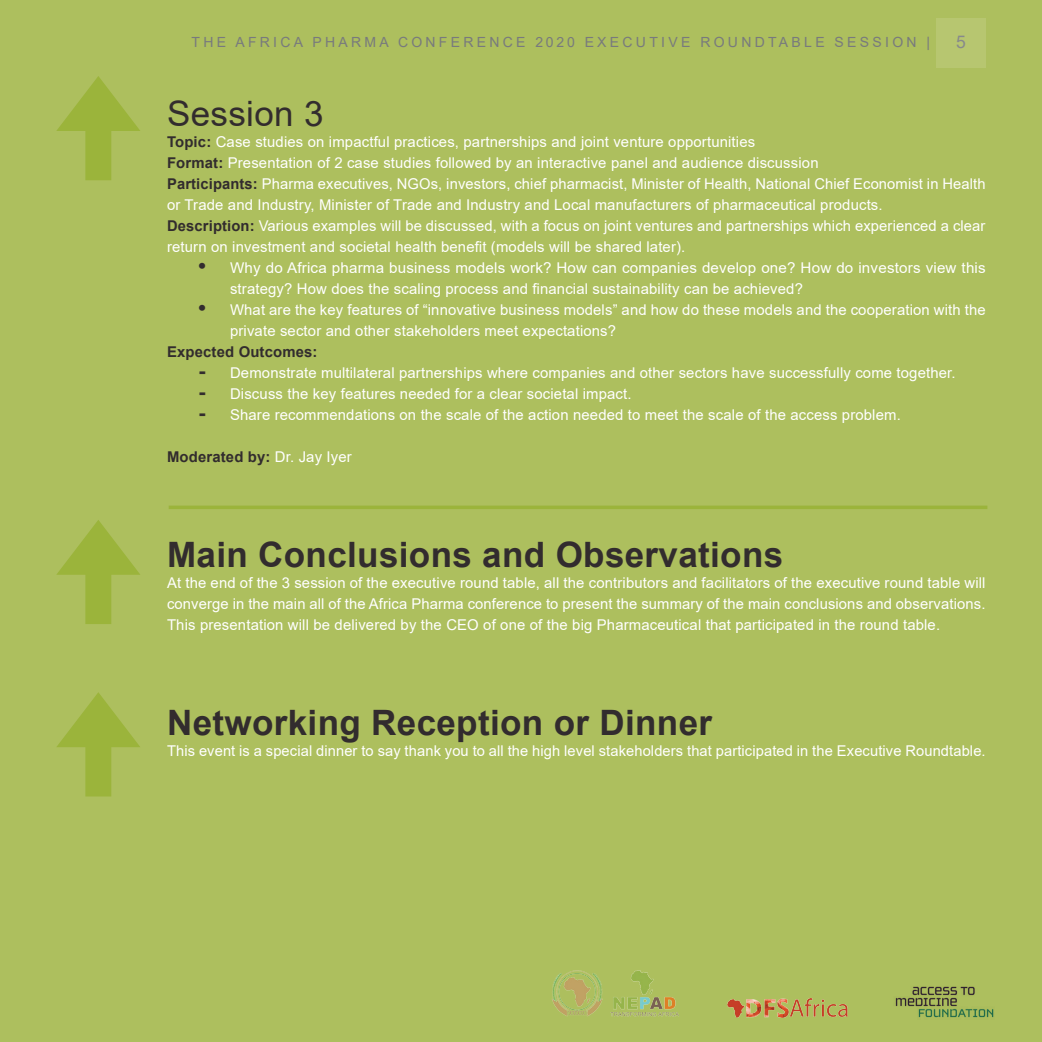
<style>
.page{position:relative;width:1042px;height:1042px;background:#adbf5e}
.page>*{position:absolute;margin:0;border:0;box-sizing:border-box;transform-origin:0 0}
.t1{font:700 35px "Arial";letter-spacing:.01em;color:#322c2e}
.t2{font:35px "Arial";letter-spacing:.01em;color:#322c2e}
.t3{font:14.88px/21px "Arial";letter-spacing:.01em;color:#fff}
.t4{font:700 14.88px "Arial";letter-spacing:.01em;color:#322c2e}
.t5{font:14px "Arial";letter-spacing:.235em;color:#787a7d}
.s1{font-size:17.5px;color:#87898c}
.s2{font-weight:700;color:#322c2e}
.s3{font-weight:700;font-size:21px;color:#322c2e}
.s4{font-weight:400;color:#fff}
</style>
<div class="page">
<div style="left:936px;top:19px;width:50px;height:49px;background:#b7c670"></div>
<img style="left:728px;top:998px;width:119px;height:19px">
<img style="left:552px;top:970px;width:127px;height:47px">
<img style="left:895px;top:986px;width:99px;height:32px">
<svg style="left:56px;top:76px;width:84px;height:104px"></svg>
<svg style="left:169px;top:505px;width:818px;height:4px;fill:#9bb43b"></svg>
<svg style="left:56px;top:520px;width:84px;height:104px"></svg>
<svg style="left:57px;top:692px;width:83px;height:104px"></svg>
<p class="t5" style="left:192px;top:33px;width:186px">The Af ri ca Pha rma</p>
<p class="t5" style="left:398px;top:33px;width:472px">Conf erence 2020 E xecuti ve Roundta bl e Sessi</p>
<p class="t5" style="left:892px;top:33px;width:75px">on | 5 <span class="s1">5</span></p>
<h1 class="t2" style="left:167px;top:90px;width:158px">Session 3</h1>
<p class="t3" style="left:167px;top:131px;width:820px"><span class="s2">Topic:</span> Case studies on impactful practices, partnerships and joint venture opportunities<br><span class="s2">Format:</span> Presentation of 2 case studies followed by an interactive panel and audience discussion<br><span class="s2">Participants:</span> Pharma executives, N GOs, investors, chief pharmacist, Minister of Health, National Chief Economist in Health or Trade and Industry, Minister of Trade and Industry and Local manufacturers of pharmaceutical products.<br><span class="s2">Description:</span> Various examples will be discussed, with a focus on joint ventures and partnerships which experienced a clear return on investment and societal health benefit (models will be shared later).</p>
<p class="t3" style="left:230px;top:257px;width:757px;text-indent:-31px"><span class="s3">•</span> Why do Africa pharma business models work? How can companies develop one? How do investors view this strategy? How does the scaling process and financial sustainability can be achieved?</p>
<p class="t3" style="left:230px;top:299px;width:757px;text-indent:-31px"><span class="s3">•</span> What are the key features of “innovative business models” and how do these models and the cooperation with the private sector and other stakeholders meet expectations?</p>
<p class="t4" style="left:167px;top:341px;width:152px">Expected Outcomes:</p>
<p class="t3" style="left:199px;top:362px;width:758px"><span class="s3">-</span> Demonstrate multilateral partnerships where companies and other sectors have successfully come together.</p>
<p class="t3" style="left:199px;top:383px;width:434px"><span class="s3">-</span> Discuss the key features needed for a clear societal impact.</p>
<p class="t3" style="left:199px;top:404px;width:704px"><span class="s3">-</span> Share recommendations on the scale of the action needed to meet the scale of the access problem.</p>
<p class="t4" style="left:167px;top:446px;width:186px">Moderated by: <span class="s4">Dr. Jay Iyer</span></p>
<h1 class="t1" style="left:167px;top:530px;width:618px">Main Conclusions and Observations</h1>
<p class="t3" style="left:167px;top:572px;width:820px;text-align:justify">At the end of the 3 session of the executive round table, all the contributors and facilitators of the executive round table will converge in the main all of the Africa Pharma conference to present the summary of the main conclusions and observations.<br>This presentation will be delivered by the CEO</p>
<p class="t3" style="left:483px;top:614px;width:458px">of one of the big Pharmaceutical that participated in the round table.</p>
<h1 class="t1" style="left:167px;top:698px;width:546px">Networking Reception or Dinner</h1>
<p class="t3" style="left:167px;top:740px;width:820px">This event is a special dinner to say thank you to all the high level stakeholders that participated in the Executive Roundtable.</p>
</div>
